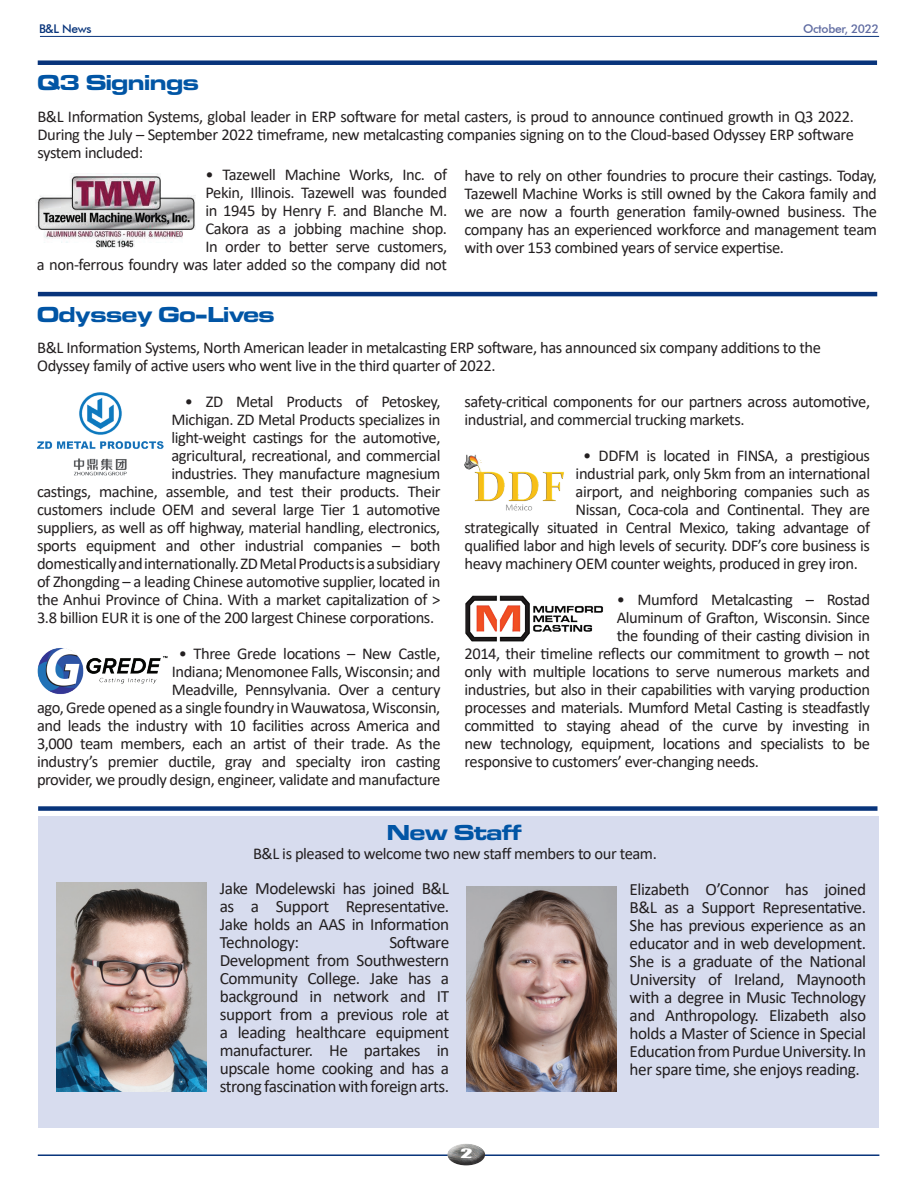
<style>
.page{position:relative;width:918px;height:1188px;background:#fff}
.page>*{position:absolute;margin:0;border:0;box-sizing:border-box;transform-origin:0 0}
.t1{font:700 22.5px "Eurostile MN Extended";letter-spacing:-.025em;color:#0155a5}
.t2{font:17.25px/18px "Calibri";letter-spacing:-.025em;color:#231f20;text-align:justify}
.t3{font:16.5px/18px "Calibri";letter-spacing:-.025em;color:#231f20}
.t4{font:500 12px "Futura BT";letter-spacing:-.025em;color:#606ca2}
.t5{font:500 12px "Futura BT";color:#08347b}
.t6{font:12px "Impact";color:#fff;scale:2 1}
</style>
<div class="page">
<hr style="left:38px;top:292px;width:839px;height:4px;background:#08347b">
<div style="left:38px;top:60px;width:839px;height:5px;background:#08347b"></div>
<img style="left:36px;top:174px;width:160px;height:74px">
<img style="left:37px;top:392px;width:127px;height:84px">
<img style="left:465px;top:455px;width:99px;height:56px">
<img style="left:37px;top:648px;width:131px;height:46px">
<img style="left:465px;top:595px;width:138px;height:47px">
<div style="left:38px;top:816px;width:841px;height:312px;background:#d7dcee"></div>
<div style="left:38px;top:806px;width:839px;height:5px;background:#08347b"></div>
<img style="left:56px;top:883px;width:150px;height:208px">
<img style="left:466px;top:886px;width:150px;height:205px">
<hr style="left:38px;top:1154px;width:841px;height:2px;background:#08347b">
<div style="left:447px;top:1141px;width:40px;height:17px;background:#fff;opacity:.75"></div>
<div style="left:447px;top:1148px;width:40px;height:18px;background:#231f20;opacity:.75"></div>
<hr style="left:40px;top:36px;width:839px;height:1px;background:#08347b">
<p class="t5" style="left:39px;top:21px;width:54px">B&amp;L News</p>
<p class="t4" style="left:803px;top:21px;width:78px">October, 2022</p>
<h1 class="t1" style="left:37px;top:70px;width:163px">Q3 Signings</h1>
<p class="t3" style="left:37px;top:107px;width:818px;text-align:justify">B&amp;L Information Systems, global leader in ERP software for metal casters, is proud to announce continued growth in Q3 2022.<br>During the July – September 2022 timeframe, new metalcasting companies signing on to the Cloud-based Odyssey ERP software system included:</p>
<p class="t3" style="left:37px;top:166px;width:412px;text-align:right">• Tazewell Machine Works, Inc. of<br>Pekin, Illinois. Tazewell was founded<br>in 1945 by Henry F. and Blanche M.<br>Cakora as a jobbing machine shop.<br>In order to better serve customers,<br>a non-ferrous foundry was later added so the company did not</p>
<p class="t3" style="left:465px;top:166px;width:414px;text-align:justify">have to rely on other foundries to procure their castings. Today, Tazewell Machine Works is still owned by the Cakora family and we are now a fourth generation family-owned business. The company has an experienced workforce and management team with over 153 combined years of service expertise.</p>
<h1 class="t1" style="left:37px;top:302px;width:239px">Odyssey Go-Lives</h1>
<p class="t3" style="left:37px;top:339px;width:785px">B&amp;L Information Systems, North American leader in metalcasting ERP software, has announced six company additions to the<br>Odyssey family of active users who went live in the third quarter of 2022.</p>
<p class="t3" style="left:185px;top:392px;width:257px">• ZD Metal Products of Petoskey,</p>
<p class="t3" style="left:171px;top:410px;width:271px">Michigan. ZD Metal Products specializes in</p>
<p class="t3" style="left:171px;top:428px;width:271px">light-weight castings for the automotive,</p>
<p class="t3" style="left:171px;top:446px;width:271px">agricultural, recreational, and commercial</p>
<p class="t3" style="left:171px;top:464px;width:271px">industries. They manufacture magnesium</p>
<p class="t3" style="left:37px;top:482px;width:405px">castings, machine, assemble, and test their products. Their</p>
<p class="t3" style="left:37px;top:500px;width:405px">customers include OEM and several large Tier 1 automotive</p>
<p class="t3" style="left:37px;top:518px;width:405px">suppliers, as well as off highway, material handling, electronics,</p>
<p class="t3" style="left:37px;top:536px;width:405px">sports equipment and other industrial companies – both</p>
<p class="t3" style="left:37px;top:554px;width:405px">domestically and internationally. ZD Metal Products is a subsidiary</p>
<p class="t3" style="left:37px;top:572px;width:405px">of Zhongding – a leading Chinese automotive supplier, located in</p>
<p class="t3" style="left:37px;top:590px;width:405px">the Anhui Province of China. With a market capitalization of &gt;</p>
<p class="t3" style="left:37px;top:608px;width:399px">3.8 billion EUR it is one of the 200 largest Chinese corporations.</p>
<p class="t3" style="left:37px;top:644px;width:405px;text-align:right">• Three Grede locations – New Castle,<br>Indiana; Menomonee Falls, Wisconsin; and<br>Meadville, Pennsylvania. Over a century<br>ago, Grede opened as a single foundry in Wauwatosa, Wisconsin, and leads the industry with 10 facilities across America and 3,000 team members, each an artist of their trade. As the industry’s premier ductile, gray and specialty iron casting provider, we proudly design, engineer, validate and manufacture</p>
<p class="t3" style="left:464px;top:392px;width:407px">safety-critical components for our partners across automotive, industrial, and commercial trucking markets.</p>
<p class="t3" style="left:583px;top:446px;width:288px">• DDFM is located in FINSA, a prestigious</p>
<p class="t3" style="left:576px;top:464px;width:296px">industrial park, only 5km from an international</p>
<p class="t3" style="left:576px;top:482px;width:296px">airport, and neighboring companies such as</p>
<p class="t3" style="left:576px;top:500px;width:296px">Nissan, Coca-cola and Continental. They are</p>
<p class="t3" style="left:464px;top:518px;width:407px">strategically situated in Central Mexico, taking advantage of</p>
<p class="t3" style="left:464px;top:536px;width:407px">qualified labor and high levels of security. DDF’s core business is</p>
<p class="t3" style="left:464px;top:554px;width:395px">heavy machinery OEM counter weights, produced in grey iron.</p>
<p class="t3" style="left:617px;top:590px;width:255px">• Mumford Metalcasting – Rostad</p>
<p class="t3" style="left:617px;top:608px;width:255px">Aluminum of Grafton, Wisconsin. Since</p>
<p class="t3" style="left:617px;top:626px;width:255px">the founding of their casting division in</p>
<p class="t3" style="left:464px;top:644px;width:407px">2014, their timeline reflects our commitment to growth – not</p>
<p class="t3" style="left:464px;top:662px;width:407px">only with multiple locations to serve numerous markets and</p>
<p class="t3" style="left:464px;top:680px;width:407px">industries, but also in their capabilities with varying production</p>
<p class="t3" style="left:464px;top:698px;width:407px">processes and materials. Mumford Metal Casting is steadfastly</p>
<p class="t3" style="left:464px;top:716px;width:407px">committed to staying ahead of the curve by investing in</p>
<p class="t3" style="left:464px;top:734px;width:407px">new technology, equipment, locations and specialists to be</p>
<p class="t3" style="left:464px;top:752px;width:296px">responsive to customers’ ever-changing needs.</p>
<h1 class="t1" style="left:387px;top:820px;width:137px">New Staff</h1>
<p class="t3" style="left:253px;top:844px;width:405px">B&amp;L is pleased to welcome two new staff members to our team.</p>
<p class="t2" style="left:220px;top:879px;width:231px">Jake Modelewski has joined B&amp;L as a Support Representative.<br>Jake holds an AAS in Information Technology:</p>
<p class="t2" style="left:630px;top:880px;width:238px">Elizabeth O’Connor has joined B&amp;L as a Support Representative.<br>She has previous experience as an educator and in web development.<br>She is a graduate of the National University of Ireland, Maynooth with a degree in Music Technology and Anthropology. Elizabeth also holds a Master of Science in Special Education from Purdue University. In her spare time, she enjoys reading.</p>
<p class="t2" style="left:220px;top:932px;width:231px;text-indent:170px">Software Development from Southwestern Community College. Jake has a background in network and IT support from a previous role at a leading healthcare equipment manufacturer. He partakes in upscale home cooking and has a strong fascination with foreign arts.</p>
<p class="t6" style="left:460px;top:1144px;width:8px">2</p>
</div>
